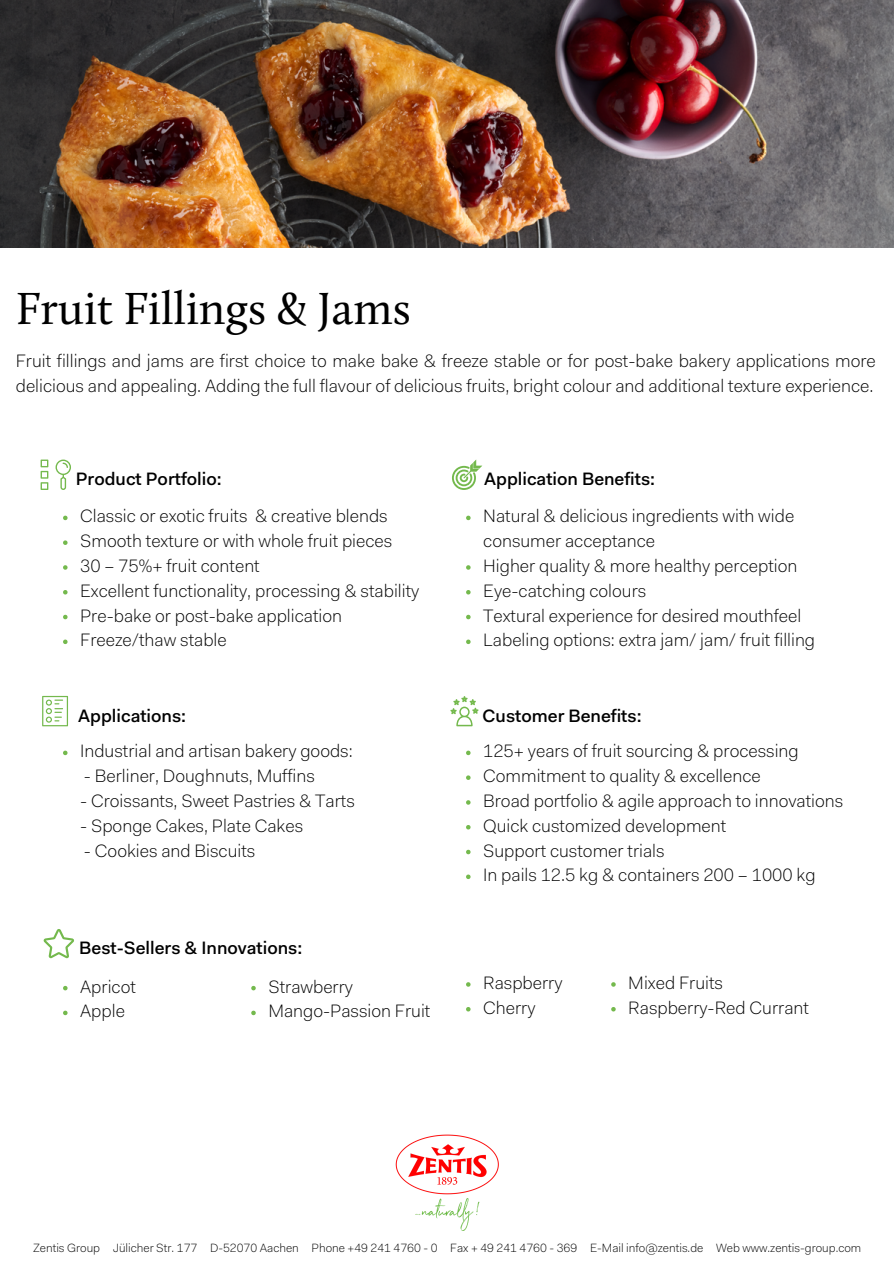
<style>
.page{position:relative;width:894px;height:1264px;background:#fff}
.page>*{position:absolute;margin:0;border:0;box-sizing:border-box;transform-origin:0 0}
.t1{font:46.5px "Calluna";color:#000}
.t2{font:300 18px/24.8px "Fakt";color:#000}
.t3{font:500 18px "Fakt";color:#000}
.t4{font:300 12px "Fakt";color:#000}
</style>
<div class="page">
<img style="left:0;top:0;width:893px;height:248px">
<svg style="left:41px;top:459px;width:7px;height:31px"></svg>
<svg style="left:56px;top:459px;width:15px;height:31px"></svg>
<svg style="left:452px;top:459px;width:30px;height:31px"></svg>
<svg style="left:42px;top:696px;width:26px;height:30px"></svg>
<svg style="left:450px;top:696px;width:28px;height:30px"></svg>
<svg style="left:44px;top:929px;width:30px;height:29px"></svg>
<img style="left:395px;top:1134px;width:104px;height:97px">
<svg style="left:63px;top:515px;width:5px;height:5px"></svg>
<svg style="left:63px;top:540px;width:5px;height:5px"></svg>
<svg style="left:63px;top:565px;width:5px;height:4px"></svg>
<svg style="left:63px;top:590px;width:5px;height:4px"></svg>
<svg style="left:63px;top:614px;width:5px;height:5px"></svg>
<svg style="left:63px;top:639px;width:5px;height:5px"></svg>
<svg style="left:63px;top:750px;width:4px;height:5px"></svg>
<svg style="left:466px;top:515px;width:4px;height:5px"></svg>
<svg style="left:466px;top:565px;width:4px;height:4px"></svg>
<svg style="left:466px;top:590px;width:4px;height:4px"></svg>
<svg style="left:466px;top:614px;width:4px;height:5px"></svg>
<svg style="left:466px;top:639px;width:4px;height:5px"></svg>
<svg style="left:466px;top:750px;width:4px;height:5px"></svg>
<svg style="left:466px;top:775px;width:4px;height:5px"></svg>
<svg style="left:466px;top:800px;width:4px;height:4px"></svg>
<svg style="left:466px;top:825px;width:4px;height:4px"></svg>
<svg style="left:466px;top:849px;width:4px;height:5px"></svg>
<svg style="left:466px;top:874px;width:4px;height:5px"></svg>
<svg style="left:63px;top:985px;width:5px;height:5px"></svg>
<svg style="left:63px;top:1010px;width:5px;height:5px"></svg>
<svg style="left:251px;top:985px;width:5px;height:5px"></svg>
<svg style="left:251px;top:1010px;width:5px;height:5px"></svg>
<svg style="left:611px;top:982px;width:4px;height:4px"></svg>
<svg style="left:611px;top:1007px;width:4px;height:4px"></svg>
<svg style="left:466px;top:982px;width:4px;height:4px"></svg>
<svg style="left:466px;top:1007px;width:4px;height:4px"></svg>
<p class="t1" style="left:16px;top:289px;width:396px">Fruit Fillings &amp; Jams</p>
<p class="t2" style="left:16px;top:350px;width:861px">Fruit fillings and jams are first choice to make bake &amp; freeze stable or for post-bake bakery applications more delicious and appealing. Adding the full flavour of delicious fruits, bright colour and additional texture experience.</p>
<p class="t3" style="left:76px;top:471px;width:147px">Product Portfolio:</p>
<p class="t3" style="left:484px;top:471px;width:172px">Application Benefits:</p>
<p class="t2" style="left:80px;top:505px;width:309px">Classic or exotic fruits &amp; creative blends</p>
<p class="t2" style="left:80px;top:530px;width:313px">Smooth texture or with whole fruit pieces</p>
<p class="t2" style="left:80px;top:555px;width:181px">30 – 75%+ fruit content</p>
<p class="t2" style="left:80px;top:580px;width:340px">Excellent functionality, processing &amp; stability</p>
<p class="t2" style="left:80px;top:604px;width:263px">Pre-bake or post-bake application</p>
<p class="t2" style="left:80px;top:629px;width:148px">Freeze/thaw stable</p>
<p class="t2" style="left:483px;top:505px;width:312px">Natural &amp; delicious ingredients with wide consumer acceptance</p>
<p class="t2" style="left:483px;top:555px;width:315px">Higher quality &amp; more healthy perception</p>
<p class="t2" style="left:483px;top:580px;width:164px">Eye-catching colours</p>
<p class="t2" style="left:483px;top:604px;width:319px">Textural experience for desired mouthfeel</p>
<p class="t2" style="left:483px;top:629px;width:333px">Labeling options: extra jam/ jam/ fruit filling</p>
<p class="t3" style="left:78px;top:708px;width:109px">Applications:</p>
<p class="t3" style="left:482px;top:708px;width:160px">Customer Benefits:</p>
<p class="t2" style="left:80px;top:740px;width:274px">Industrial and artisan bakery goods:</p>
<p class="t2" style="left:84px;top:765px;width:232px">- Berliner, Doughnuts, Muffins</p>
<p class="t2" style="left:80px;top:790px;width:276px">- Croissants, Sweet Pastries &amp; Tarts</p>
<p class="t2" style="left:80px;top:815px;width:224px">- Sponge Cakes, Plate Cakes</p>
<p class="t2" style="left:84px;top:839px;width:173px">- Cookies and Biscuits</p>
<p class="t3" style="left:79px;top:940px;width:224px">Best-Sellers &amp; Innovations:</p>
<p class="t2" style="left:80px;top:975px;width:57px">Apricot</p>
<p class="t2" style="left:80px;top:1000px;width:46px">Apple</p>
<p class="t2" style="left:268px;top:975px;width:86px">Strawberry</p>
<p class="t2" style="left:268px;top:1000px;width:164px">Mango-Passion Fruit</p>
<p class="t2" style="left:483px;top:740px;width:317px">125+ years of fruit sourcing &amp; processing</p>
<p class="t2" style="left:483px;top:765px;width:279px">Commitment to quality &amp; excellence</p>
<p class="t2" style="left:483px;top:790px;width:361px">Broad portfolio &amp; agile approach to innovations</p>
<p class="t2" style="left:483px;top:815px;width:244px">Quick customized development</p>
<p class="t2" style="left:483px;top:839px;width:183px">Support customer trials</p>
<p class="t2" style="left:483px;top:864px;width:334px">In pails 12.5 kg &amp; containers 200 – 1000 kg</p>
<p class="t2" style="left:483px;top:972px;width:81px">Raspberry</p>
<p class="t2" style="left:483px;top:996px;width:54px">Cherry</p>
<p class="t2" style="left:628px;top:972px;width:96px">Mixed Fruits</p>
<p class="t2" style="left:628px;top:996px;width:182px">Raspberry-Red Currant</p>
<p class="t4" style="left:33px;top:1242px;width:829px">Zentis Group Jülicher Str. 177 D-52070 Aachen Phone +49 241 4760 - 0 Fax + 49 241 4760 - 369 E-Mail info@zentis.de Web www.zentis-group.com</p>
</div>
